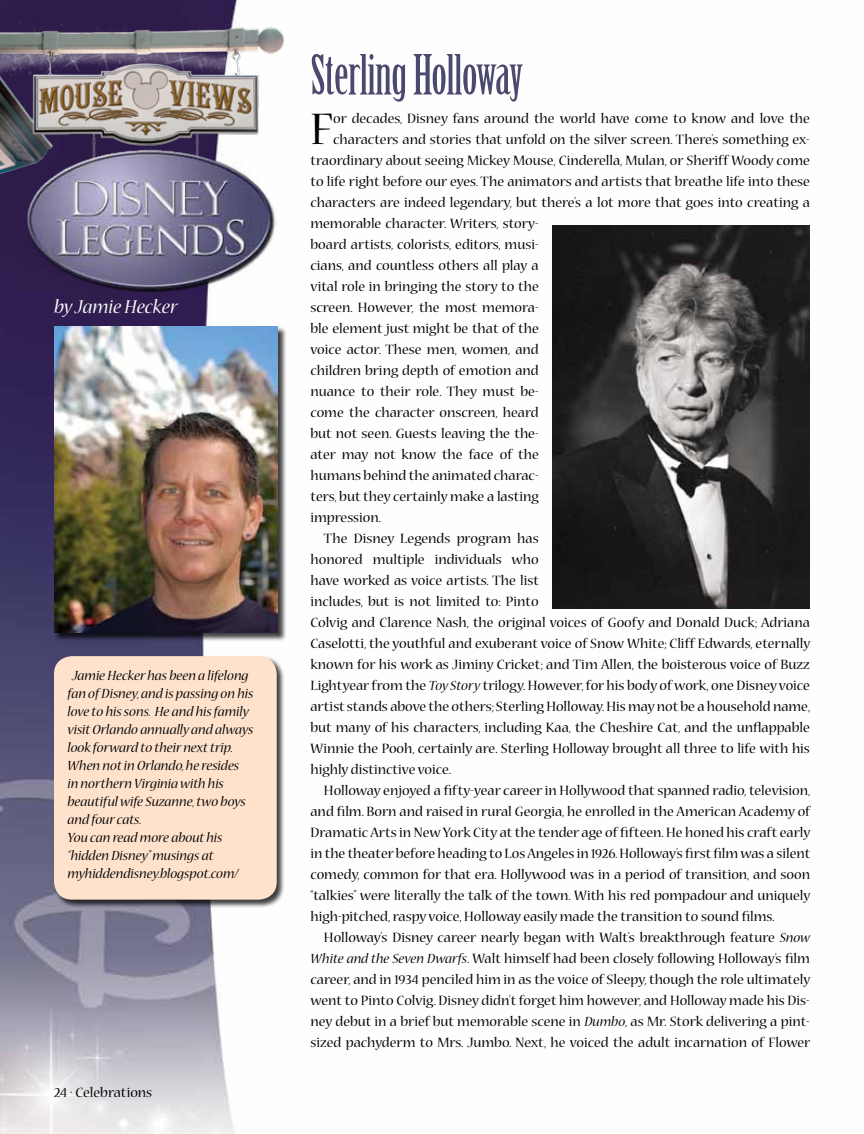
<style>
.page{position:relative;width:864px;height:1134px;background:#fff}
.page>*{position:absolute;margin:0;border:0;box-sizing:border-box;transform-origin:0 0}
.t1{font:54px "Birch Std";letter-spacing:-.01em;color:#4b4a6e}
.t2{font:49.05px "Nueva Std";color:#000}
.t3{font:italic 21px "Nueva Std";color:#fff}
.t4{font:15px "Nueva Std";color:#000}
.t5{font:italic 15px/18px "Nueva Std";color:#000}
.s1{font-style:italic}
</style>
<div class="page">
<img style="left:0;top:0;width:810px;height:1134px">
<div style="left:54px;top:656px;width:232px;height:252px;background:#000;opacity:.75"></div>
<div style="left:54px;top:656px;width:223px;height:244px;background:#fee2cc;border-radius:18px"></div>
<div style="left:54px;top:326px;width:233px;height:316px;background:#000;opacity:.75"></div>
<img style="left:54px;top:326px;width:224px;height:307px">
<img style="left:0;top:18px;width:229px;height:4px">
<img style="left:0;top:22px;width:290px;height:163px">
<img style="left:27px;top:144px;width:249px;height:151px">
<img style="left:552px;top:226px;width:258px;height:382px">
<h3 class="t3" style="left:54px;top:298px;width:125px">by Jamie Hecker</h3>
<p class="t5" style="left:68px;top:667px;width:188px;text-indent:4px">Jamie Hecker has been a lifelong fan of Disney, and is passing on his love to his sons. He and his family visit Orlando annually and always look forward to their next trip.<br>When not in Orlando, he resides in northern Virginia with his beautiful wife Suzanne, two boys and four cats.<br>You can read more about his “hidden Disney” musings at myhiddendisney.blogspot.com/</p>
<p class="t4" style="left:54px;top:1086px;width:100px">24 · Celebrations</p>
<h1 class="t1" style="left:310px;top:44px;width:214px">Sterling Holloway</h1>
<h2 class="t2" style="left:310px;top:107px;width:24px">F</h2>
<p class="t4" style="left:333px;top:112px;width:478px">or decades, Disney fans around the world have come to know and love the</p>
<p class="t4" style="left:333px;top:133px;width:478px">characters and stories that unfold on the silver screen. There’s something ex-</p>
<p class="t4" style="left:310px;top:154px;width:501px">traordinary about seeing Mickey Mouse, Cinderella, Mulan, or Sheriff Woody come</p>
<p class="t4" style="left:310px;top:175px;width:501px">to life right before our eyes. The animators and artists that breathe life into these</p>
<p class="t4" style="left:310px;top:196px;width:501px">characters are indeed legendary, but there’s a lot more that goes into creating a</p>
<p class="t4" style="left:310px;top:217px;width:230px">memorable character. Writers, story-</p>
<p class="t4" style="left:310px;top:238px;width:230px">board artists, colorists, editors, musi-</p>
<p class="t4" style="left:310px;top:259px;width:230px">cians, and countless others all play a</p>
<p class="t4" style="left:310px;top:280px;width:230px">vital role in bringing the story to the</p>
<p class="t4" style="left:310px;top:301px;width:230px">screen. However, the most memora-</p>
<p class="t4" style="left:310px;top:322px;width:230px">ble element just might be that of the</p>
<p class="t4" style="left:310px;top:343px;width:230px">voice actor. These men, women, and</p>
<p class="t4" style="left:310px;top:364px;width:230px">children bring depth of emotion and</p>
<p class="t4" style="left:310px;top:385px;width:230px">nuance to their role. They must be-</p>
<p class="t4" style="left:310px;top:406px;width:230px">come the character onscreen, heard</p>
<p class="t4" style="left:310px;top:427px;width:230px">but not seen. Guests leaving the the-</p>
<p class="t4" style="left:310px;top:448px;width:230px">ater may not know the face of the</p>
<p class="t4" style="left:310px;top:469px;width:230px">humans behind the animated charac-</p>
<p class="t4" style="left:310px;top:490px;width:230px">ters, but they certainly make a lasting</p>
<p class="t4" style="left:310px;top:511px;width:72px">impression.</p>
<p class="t4" style="left:324px;top:532px;width:216px">The Disney Legends program has</p>
<p class="t4" style="left:310px;top:553px;width:230px">honored multiple individuals who</p>
<p class="t4" style="left:310px;top:574px;width:230px">have worked as voice artists. The list</p>
<p class="t4" style="left:310px;top:595px;width:230px">includes, but is not limited to: Pinto</p>
<p class="t4" style="left:310px;top:616px;width:501px">Colvig and Clarence Nash, the original voices of Goofy and Donald Duck; Adriana</p>
<p class="t4" style="left:310px;top:637px;width:501px">Caselotti, the youthful and exuberant voice of Snow White; Cliff Edwards, eternally</p>
<p class="t4" style="left:310px;top:658px;width:501px">known for his work as Jiminy Cricket; and Tim Allen, the boisterous voice of Buzz</p>
<p class="t4" style="left:310px;top:679px;width:501px">Lightyear from the <span class="s1">Toy Story</span> trilogy. However, for his body of work, one Disney voice</p>
<p class="t4" style="left:310px;top:700px;width:501px">artist stands above the others; Sterling Holloway. His may not be a household name,</p>
<p class="t4" style="left:310px;top:721px;width:501px">but many of his characters, including Kaa, the Cheshire Cat, and the unflappable</p>
<p class="t4" style="left:310px;top:742px;width:501px">Winnie the Pooh, certainly are. Sterling Holloway brought all three to life with his</p>
<p class="t4" style="left:310px;top:763px;width:142px">highly distinctive voice.</p>
<p class="t4" style="left:324px;top:784px;width:488px">Holloway enjoyed a fifty-year career in Hollywood that spanned radio, television,</p>
<p class="t4" style="left:310px;top:805px;width:501px">and film. Born and raised in rural Georgia, he enrolled in the American Academy of</p>
<p class="t4" style="left:310px;top:826px;width:501px">Dramatic Arts in New York City at the tender age of fifteen. He honed his craft early</p>
<p class="t4" style="left:310px;top:847px;width:501px">in the theater before heading to Los Angeles in 1926. Holloway’s first film was a silent</p>
<p class="t4" style="left:310px;top:868px;width:501px">comedy, common for that era. Hollywood was in a period of transition, and soon</p>
<p class="t4" style="left:310px;top:889px;width:501px">“talkies’’ were literally the talk of the town. With his red pompadour and uniquely</p>
<p class="t4" style="left:310px;top:910px;width:466px">high-pitched, raspy voice, Holloway easily made the transition to sound films.</p>
<p class="t4" style="left:324px;top:931px;width:488px">Holloway’s Disney career nearly began with Walt’s breakthrough feature <span class="s1">Snow</span></p>
<p class="t4" style="left:310px;top:952px;width:501px"><span class="s1">White and the Seven Dwarfs</span>. Walt himself had been closely following Holloway’s film</p>
<p class="t4" style="left:310px;top:973px;width:501px">career, and in 1934 penciled him in as the voice of Sleepy, though the role ultimately</p>
<p class="t4" style="left:310px;top:994px;width:501px">went to Pinto Colvig. Disney didn’t forget him however, and Holloway made his Dis-</p>
<p class="t4" style="left:310px;top:1015px;width:501px">ney debut in a brief but memorable scene in <span class="s1">Dumbo</span>, as Mr. Stork delivering a pint-</p>
<p class="t4" style="left:310px;top:1036px;width:501px">sized pachyderm to Mrs. Jumbo. Next, he voiced the adult incarnation of Flower</p>
</div>
